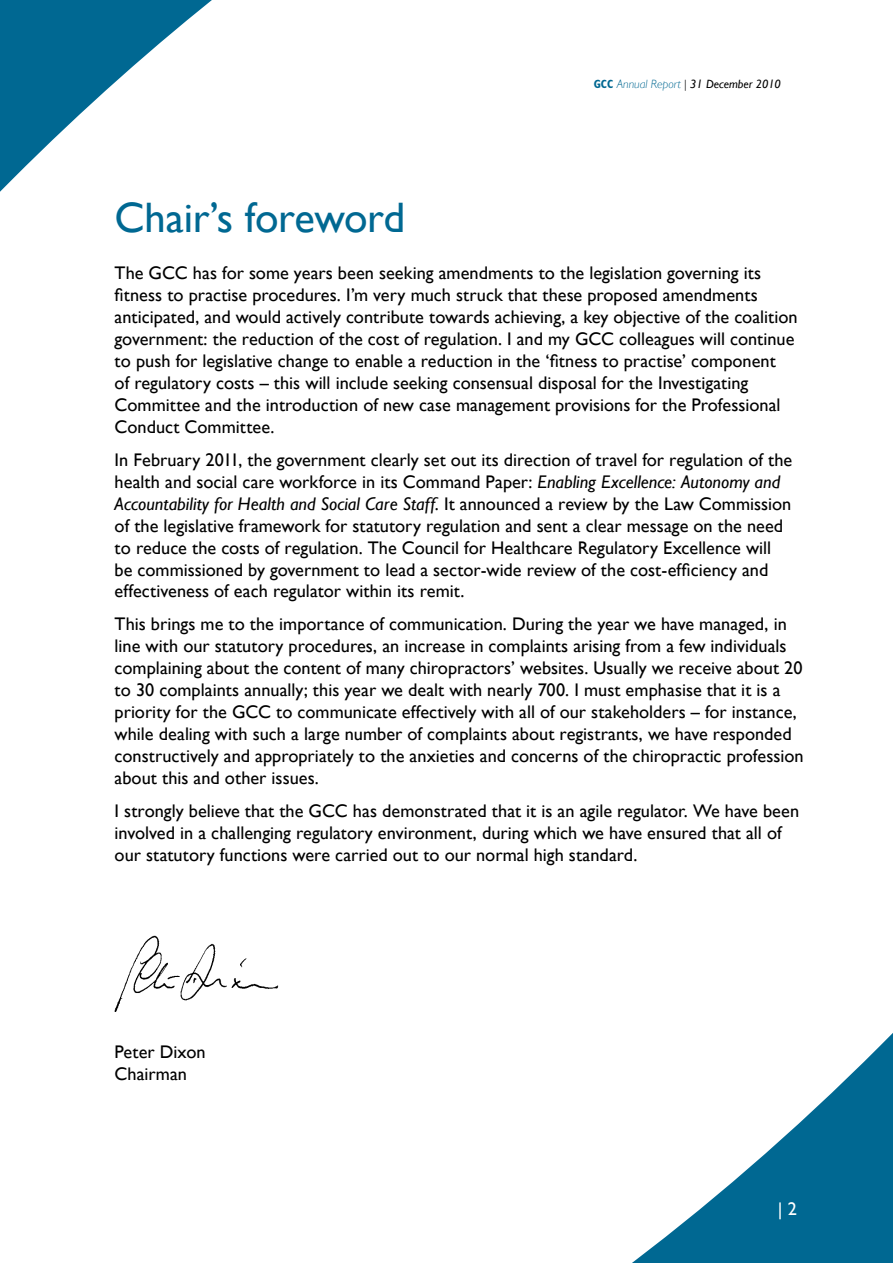
<style>
.page{position:relative;width:893px;height:1263px;background:#fff}
.page>*{position:absolute;margin:0;border:0;box-sizing:border-box;transform-origin:0 0}
.t1{font:42.6px "Gill Sans";letter-spacing:-.01em;color:#006892}
.t2{font:18.3px/21.9px "Gill Sans";color:#000}
.t3{font:18.3px "Gill Sans";color:#fff}
.t4{font:italic 12px "Gill Sans";color:#000}
.s1{font-weight:700;font-style:normal;font-stretch:condensed;color:#006892}
.s2{font-weight:300;color:#006892}
.s3{font-weight:300;font-style:normal}
.s4{font-style:italic}
</style>
<div class="page">
<svg style="left:632px;top:1033px;width:261px;height:230px"></svg>
<svg style="left:0;top:0;width:212px;height:192px"></svg>
<img style="left:114px;top:935px;width:165px;height:77px">
<p class="t4" style="left:594px;top:77px;width:189px"><span class="s1">GCC</span> <span class="s2">Annual Report</span> <span class="s3">|</span> 31 December 2010</p>
<h1 class="t1" style="left:115px;top:192px;width:292px">Chair’s foreword</h1>
<p class="t2" style="left:115px;top:262px;width:684px">The GCC has for some years been seeking amendments to the legislation governing its fitness to practise procedures. I’m very much struck that these proposed amendments anticipated, and would actively contribute towards achieving, a key objective of the coalition government: the reduction of the cost of regulation. I and my GCC colleagues will continue to push for legislative change to enable a reduction in the ‘fitness to practise’ component<br>of regulatory costs – this will include seeking consensual disposal for the Investigating Committee and the introduction of new case management provisions for the Professional Conduct Committee.</p>
<p class="t2" style="left:115px;top:448px;width:679px">In February 2011, the government clearly set out its direction of travel for regulation of the health and social care workforce in its Command Paper: <span class="s4">Enabling Excellence: Autonomy and Accountability for Health and Social Care Staff</span>. It announced a review by the Law Commission of the legislative framework for statutory regulation and sent a clear message on the need to reduce the costs of regulation. The Council for Healthcare Regulatory Excellence will be commissioned by government to lead a sector-wide review of the cost-efficiency and effectiveness of each regulator within its remit.</p>
<p class="t2" style="left:115px;top:613px;width:690px">This brings me to the importance of communication. During the year we have managed, in line with our statutory procedures, an increase in complaints arising from a few individuals complaining about the content of many chiropractors’ websites. Usually we receive about 20 to 30 complaints annually; this year we dealt with nearly 700. I must emphasise that it is a priority for the GCC to communicate effectively with all of our stakeholders – for instance, while dealing with such a large number of complaints about registrants, we have responded constructively and appropriately to the anxieties and concerns of the chiropractic profession about this and other issues.</p>
<p class="t2" style="left:115px;top:799px;width:686px">I strongly believe that the GCC has demonstrated that it is an agile regulator. We have been involved in a challenging regulatory environment, during which we have ensured that all of our statutory functions were carried out to our normal high standard.</p>
<p class="t2" style="left:115px;top:1041px;width:92px">Peter Dixon<br>Chairman</p>
<p class="t3" style="left:778px;top:1198px;width:20px">| 2</p>
</div>
